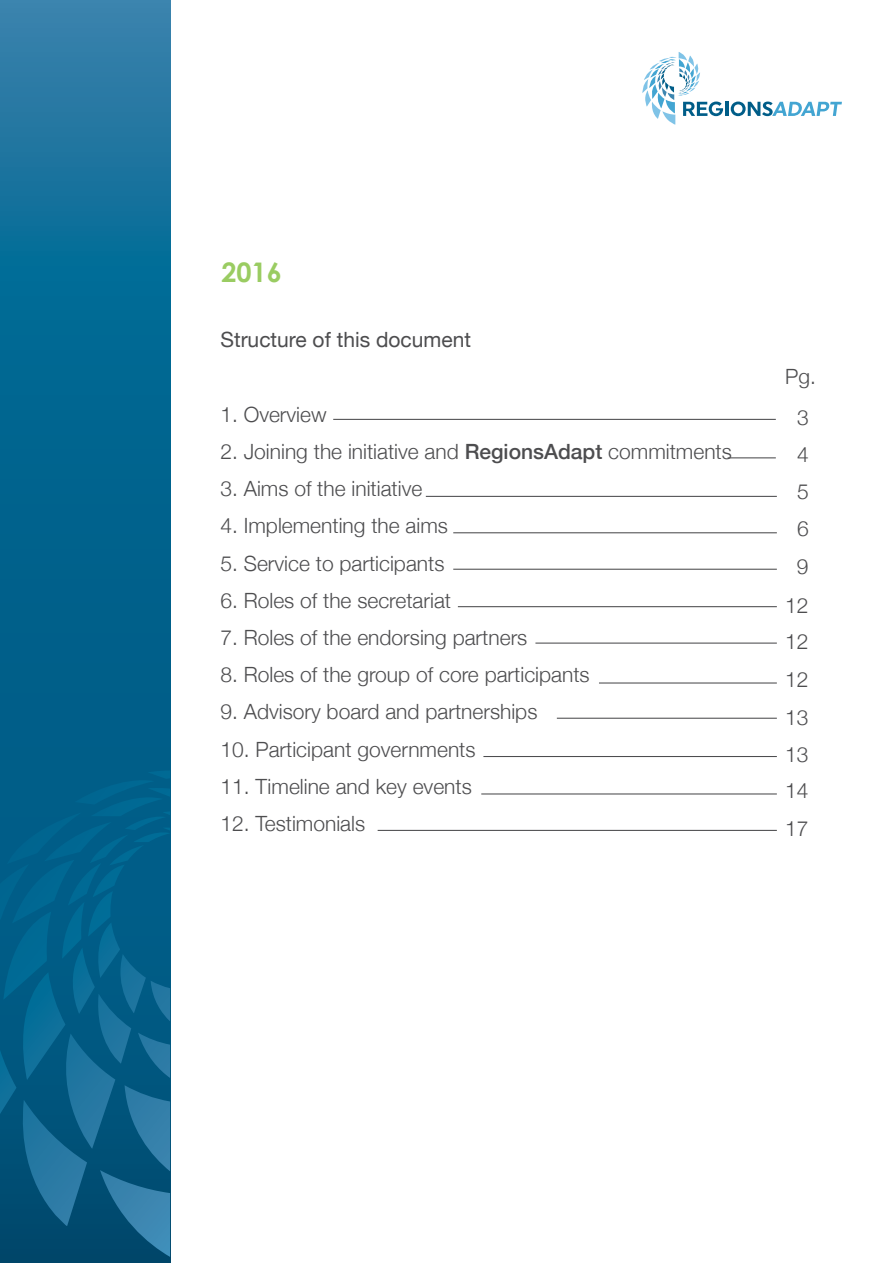
<style>
.page{position:relative;width:893px;height:1263px;background:#fff}
.page>*{position:absolute;margin:0;border:0;box-sizing:border-box;transform-origin:0 0}
.t1{font:700 27px "Century Gothic";color:#9acc62}
.t2{font:300 21px/37.8px "Helvetica Neue";color:#4d4d4f;text-align:center}
.t3{font:21px "Helvetica Neue";color:#4d4d4f}
.s1{font-weight:500}
</style>
<div class="page">
<svg style="left:0;top:0;width:170px;height:1263px;background:#0b6994"></svg>
<svg style="left:642px;top:52px;width:81px;height:73px"></svg>
<hr style="left:725px;top:102px;width:3px;height:14px;background:#005d88">
<svg style="left:731px;top:102px;width:111px;height:14px"></svg>
<svg style="left:0;top:770px;width:170px;height:487px;background:#076089"></svg>
<hr style="left:333px;top:419px;width:443px;height:1px;background:#4d4d4f">
<hr style="left:728px;top:457px;width:48px;height:1px;background:#4d4d4f">
<hr style="left:426px;top:496px;width:351px;height:1px;background:#4d4d4f">
<hr style="left:453px;top:532px;width:324px;height:1px;background:#4d4d4f">
<hr style="left:453px;top:569px;width:324px;height:1px;background:#4d4d4f">
<hr style="left:458px;top:606px;width:319px;height:1px;background:#4d4d4f">
<hr style="left:535px;top:642px;width:242px;height:2px;background:#4d4d4f">
<hr style="left:557px;top:718px;width:220px;height:1px;background:#4d4d4f">
<hr style="left:599px;top:682px;width:178px;height:1px;background:#4d4d4f">
<hr style="left:483px;top:756px;width:294px;height:1px;background:#4d4d4f">
<hr style="left:481px;top:793px;width:296px;height:1px;background:#4d4d4f">
<hr style="left:378px;top:830px;width:399px;height:1px;background:#4d4d4f">
<p class="t1" style="left:221px;top:255px;width:62px">2016</p>
<p class="t3" style="left:220px;top:325px;width:252px">Structure of this document</p>
<p class="t2" style="left:220px;top:394px;width:108px">1. Overview</p>
<p class="t2" style="left:220px;top:431px;width:513px">2. Joining the initiative and <span class="s1">RegionsAdapt</span> commitments</p>
<p class="t2" style="left:220px;top:468px;width:203px">3. Aims of the initiative</p>
<p class="t2" style="left:220px;top:505px;width:229px">4. Implementing the aims</p>
<p class="t2" style="left:220px;top:543px;width:226px">5. Service to participants</p>
<p class="t2" style="left:220px;top:580px;width:232px">6. Roles of the secretariat</p>
<p class="t2" style="left:220px;top:617px;width:308px">7. Roles of the endorsing partners</p>
<p class="t2" style="left:220px;top:654px;width:371px">8. Roles of the group of core participants</p>
<p class="t2" style="left:220px;top:691px;width:319px">9. Advisory board and partnerships</p>
<p class="t2" style="left:220px;top:729px;width:257px">10. Participant governments</p>
<p class="t2" style="left:220px;top:766px;width:253px">11. Timeline and key events</p>
<p class="t2" style="left:220px;top:803px;width:146px">12. Testimonials</p>
<p class="t2" style="left:785px;top:357px;width:32px">Pg.</p>
<p class="t2" style="left:797px;top:397px;width:13px">3</p>
<p class="t2" style="left:785px;top:434px;width:25px">4<br>5<br>6<br>9<br>12</p>
<p class="t2" style="left:785px;top:621px;width:25px;line-height:37.3px;text-align:justify">12<br>12<br>13<br>13<br>14</p>
<p class="t2" style="left:785px;top:808px;width:25px">17</p>
</div>
